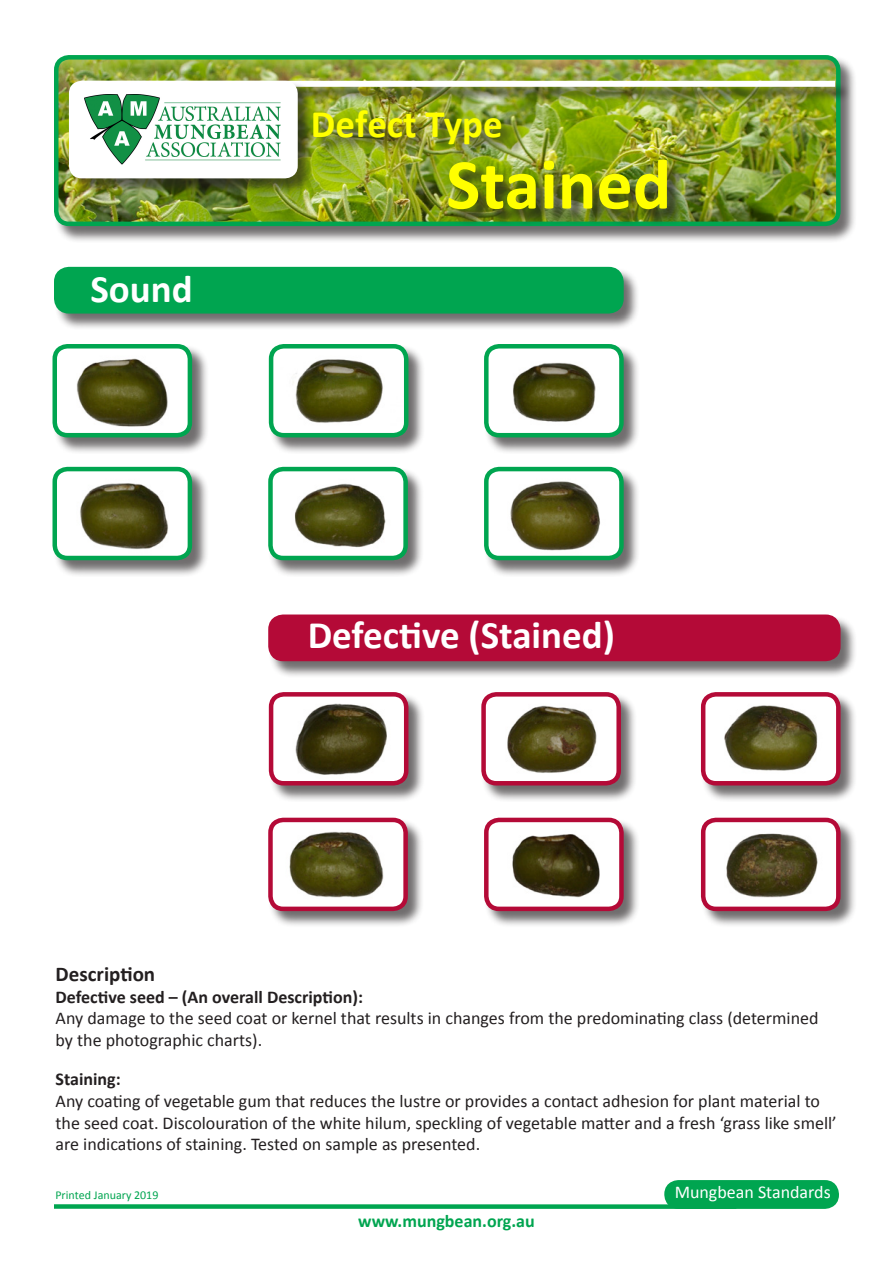
<style>
.page{position:relative;width:893px;height:1263px;background:#fff}
.page>*{position:absolute;margin:0;border:0;box-sizing:border-box;transform-origin:0 0}
.t1{font:700 72px "Calibri";color:#ff0}
.t2{font:700 39px "Calibri";color:#fff}
.t3{font:700 39px "Calibri";color:#ff0}
.t4{font:700 21px "Calibri";color:#231f20}
.t5{font:18px/21.6px "Calibri";color:#231f20}
.t6{font:700 18px "Calibri";color:#231f20}
.t7{font:700 18px "Calibri";color:#00a550}
.t8{font:18px "Calibri";color:#fff}
.t9{font:12px "Calibri";color:#00a550}
</style>
<div class="page">
<div style="left:53px;top:344px;width:156px;height:110px;background:#231f20;opacity:.65"></div>
<img style="left:55px;top:346px;width:135px;height:89px">
<div style="left:52px;top:344px;width:140px;height:93px;border:4px solid #00a550;border-radius:13px"></div>
<div style="left:484px;top:344px;width:156px;height:110px;background:#231f20;opacity:.65"></div>
<img style="left:486px;top:346px;width:135px;height:89px">
<div style="left:484px;top:344px;width:140px;height:93px;border:4px solid #00a550;border-radius:13px"></div>
<div style="left:701px;top:818px;width:156px;height:109px;background:#231f20;opacity:.65"></div>
<img style="left:703px;top:820px;width:135px;height:89px">
<div style="left:701px;top:818px;width:140px;height:93px;border:4px solid #b40a37;border-radius:13px"></div>
<div style="left:484px;top:467px;width:156px;height:110px;background:#231f20;opacity:.65"></div>
<img style="left:486px;top:469px;width:135px;height:89px">
<div style="left:484px;top:467px;width:140px;height:93px;border:4px solid #00a550;border-radius:13px"></div>
<div style="left:484px;top:818px;width:156px;height:109px;background:#231f20;opacity:.65"></div>
<img style="left:486px;top:820px;width:135px;height:89px">
<div style="left:484px;top:818px;width:140px;height:93px;border:4px solid #b40a37;border-radius:13px"></div>
<div style="left:268px;top:818px;width:157px;height:109px;background:#231f20;opacity:.65"></div>
<img style="left:270px;top:820px;width:136px;height:89px">
<div style="left:268px;top:818px;width:140px;height:93px;border:4px solid #b40a37;border-radius:13px"></div>
<div style="left:482px;top:692px;width:156px;height:110px;background:#231f20;opacity:.65"></div>
<img style="left:484px;top:694px;width:135px;height:89px">
<div style="left:481px;top:692px;width:140px;height:93px;border:4px solid #b40a37;border-radius:13px"></div>
<div style="left:701px;top:692px;width:156px;height:110px;background:#231f20;opacity:.65"></div>
<img style="left:703px;top:694px;width:135px;height:89px">
<div style="left:701px;top:692px;width:140px;height:93px;border:4px solid #b40a37;border-radius:13px"></div>
<div style="left:269px;top:692px;width:156px;height:110px;background:#231f20;opacity:.65"></div>
<img style="left:271px;top:694px;width:135px;height:89px">
<div style="left:269px;top:692px;width:139px;height:93px;border:4px solid #b40a37;border-radius:13px"></div>
<div style="left:268px;top:467px;width:157px;height:110px;background:#231f20;opacity:.65"></div>
<img style="left:270px;top:469px;width:136px;height:89px">
<div style="left:268px;top:467px;width:140px;height:93px;border:4px solid #00a550;border-radius:13px"></div>
<div style="left:53px;top:467px;width:156px;height:110px;background:#231f20;opacity:.65"></div>
<img style="left:55px;top:469px;width:135px;height:89px">
<div style="left:52px;top:467px;width:140px;height:93px;border:4px solid #00a550;border-radius:13px"></div>
<div style="left:54px;top:267px;width:586px;height:63px;background:#231f20;opacity:.65"></div>
<div style="left:56px;top:269px;width:565px;height:42px;background:#00a550;border-radius:13px"></div>
<div style="left:54px;top:267px;width:570px;height:47px;border:4px solid #00a550;border-radius:13px"></div>
<div style="left:268px;top:615px;width:589px;height:63px;background:#231f20;opacity:.65"></div>
<div style="left:270px;top:617px;width:568px;height:42px;background:#b40a37;border-radius:13px"></div>
<div style="left:268px;top:614px;width:573px;height:47px;border:4px solid #b40a37;border-radius:13px"></div>
<div style="left:666px;top:1182px;width:171px;height:24px;background:#00a550;border-radius:12px"></div>
<div style="left:664px;top:1180px;width:175px;height:29px;border:4px solid #00a550;border-radius:12px"></div>
<div style="left:54px;top:1204px;width:682px;height:5px;background:#00a550"></div>
<div style="left:54px;top:55px;width:803px;height:188px;background:#231f20;opacity:.65"></div>
<img style="left:58px;top:57px;width:780px;height:167px">
<div style="left:54px;top:55px;width:787px;height:171px;border:4px solid #00a550;border-radius:13px"></div>
<div style="left:82px;top:81px;width:769px;height:22px;background:#231f20;opacity:.75"></div>
<div style="left:82px;top:81px;width:753px;height:6px;background:#fff"></div>
<div style="left:69px;top:81px;width:245px;height:114px;background:#231f20;opacity:.65"></div>
<div style="left:69px;top:81px;width:229px;height:97px;background:#fff;border-radius:13px"></div>
<div style="left:449px;top:160px;width:234px;height:66px;background:#231f20;opacity:.75"></div>
<div style="left:314px;top:110px;width:212px;height:49px;background:#231f20;opacity:.75"></div>
<div style="left:269px;top:344px;width:156px;height:110px;background:#231f20;opacity:.65"></div>
<img style="left:271px;top:346px;width:135px;height:89px">
<div style="left:269px;top:344px;width:139px;height:93px;border:4px solid #00a550;border-radius:13px"></div>
<img style="left:84px;top:95px;width:196px;height:69px">
<p class="t3" style="left:311px;top:99px;width:193px">Defect Type</p>
<p class="t2" style="left:90px;top:265px;width:104px">Sound</p>
<p class="t1" style="left:446px;top:138px;width:227px">Stained</p>
<p class="t2" style="left:308px;top:610px;width:309px">Defective (Stained)</p>
<p class="t4" style="left:56px;top:961px;width:101px">Description</p>
<p class="t6" style="left:56px;top:985px;width:309px">Defective seed – (An overall Description):</p>
<p class="t5" style="left:56px;top:1007px;width:764px">Any damage to the seed coat or kernel that results in changes from the predominating class (determined by the photographic charts).</p>
<p class="t6" style="left:56px;top:1068px;width:67px">Staining:</p>
<p class="t5" style="left:56px;top:1090px;width:783px">Any coating of vegetable gum that reduces the lustre or provides a contact adhesion for plant material to the seed coat. Discolouration of the white hilum, speckling of vegetable matter and a fresh ‘grass like smell’ are indications of staining. Tested on sample as presented.</p>
<p class="t8" style="left:675px;top:1181px;width:158px">Mungbean Standards</p>
<p class="t7" style="left:358px;top:1209px;width:178px">www.mungbean.org.au</p>
<p class="t9" style="left:55px;top:1188px;width:105px">Printed January 2019</p>
</div>
